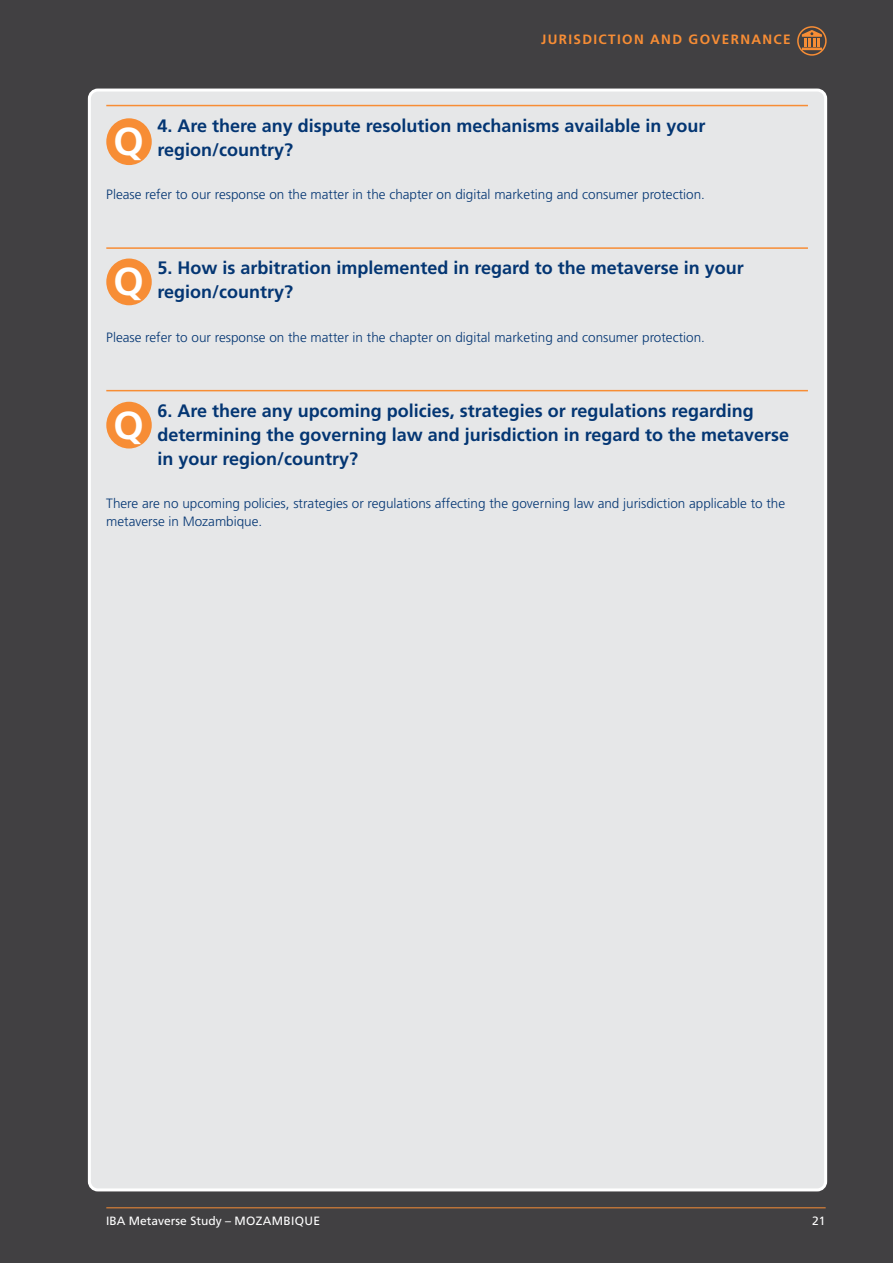
<style>
.page{position:relative;width:893px;height:1263px;background:#414042}
.page>*{position:absolute;margin:0;border:0;box-sizing:border-box;transform-origin:0 0}
.t1{font:700 39px "Frutiger LT Pro";color:#fff}
.t2{font:700 18px/24px "Frutiger LT Pro";color:#043673}
.t3{font:300 13.5px/18px "Frutiger LT Pro";color:#043673}
.t4{font:700 13.5px "Frutiger LT Pro";letter-spacing:.1em;color:#f78d35}
.t5{font:12px "Frutiger LT Pro";color:#fff}
</style>
<div class="page">
<hr style="left:106px;top:1207px;width:720px;height:1px;background:#f78d35">
<div style="left:89px;top:90px;width:737px;height:1100px;background:#e6e7e8;border-radius:9px"></div>
<div style="left:797px;top:26px;width:30px;height:30px;border:2px solid #f78d35;border-radius:50%"></div>
<hr style="left:106px;top:105px;width:702px;height:1px;background:#f78d35">
<hr style="left:106px;top:247px;width:702px;height:2px;background:#f78d35">
<hr style="left:106px;top:390px;width:702px;height:1px;background:#f78d35">
<div style="left:106px;top:118px;width:46px;height:47px;background:#f78d35;border-radius:50%"></div>
<div style="left:106px;top:258px;width:46px;height:47px;background:#f78d35;border-radius:50%"></div>
<div style="left:106px;top:402px;width:46px;height:46px;background:#f78d35;border-radius:50%"></div>
<hr style="left:802px;top:48px;width:20px;height:2px;background:#f78d35">
<svg style="left:802px;top:30px;width:20px;height:17px"></svg>
<p class="t4" style="left:541px;top:31px;width:251px">JURISDICTION AND GOVERNANCE</p>
<h2 class="t2" style="left:157px;top:114px;width:550px">4. Are there any dispute resolution mechanisms available in your region/country?</h2>
<p class="t3" style="left:106px;top:186px;width:600px">Please refer to our response on the matter in the chapter on digital marketing and consumer protection.</p>
<h1 class="t1" style="left:114px;top:118px;width:32px">Q</h1>
<h2 class="t2" style="left:157px;top:256px;width:588px">5. How is arbitration implemented in regard to the metaverse in your region/country?</h2>
<p class="t3" style="left:106px;top:328px;width:600px">Please refer to our response on the matter in the chapter on digital marketing and consumer protection.</p>
<h1 class="t1" style="left:114px;top:258px;width:32px">Q</h1>
<h2 class="t2" style="left:157px;top:399px;width:633px">6. Are there any upcoming policies, strategies or regulations regarding determining the governing law and jurisdiction in regard to the metaverse in your region/country?</h2>
<p class="t3" style="left:106px;top:495px;width:680px">There are no upcoming policies, strategies or regulations affecting the governing law and jurisdiction applicable to the metaverse in Mozambique.</p>
<h1 class="t1" style="left:114px;top:402px;width:32px">Q</h1>
<p class="t5" style="left:106px;top:1214px;width:215px">IBA Metaverse Study – MOZAMBIQUE</p>
<p class="t5" style="left:812px;top:1214px;width:15px">21</p>
</div>
